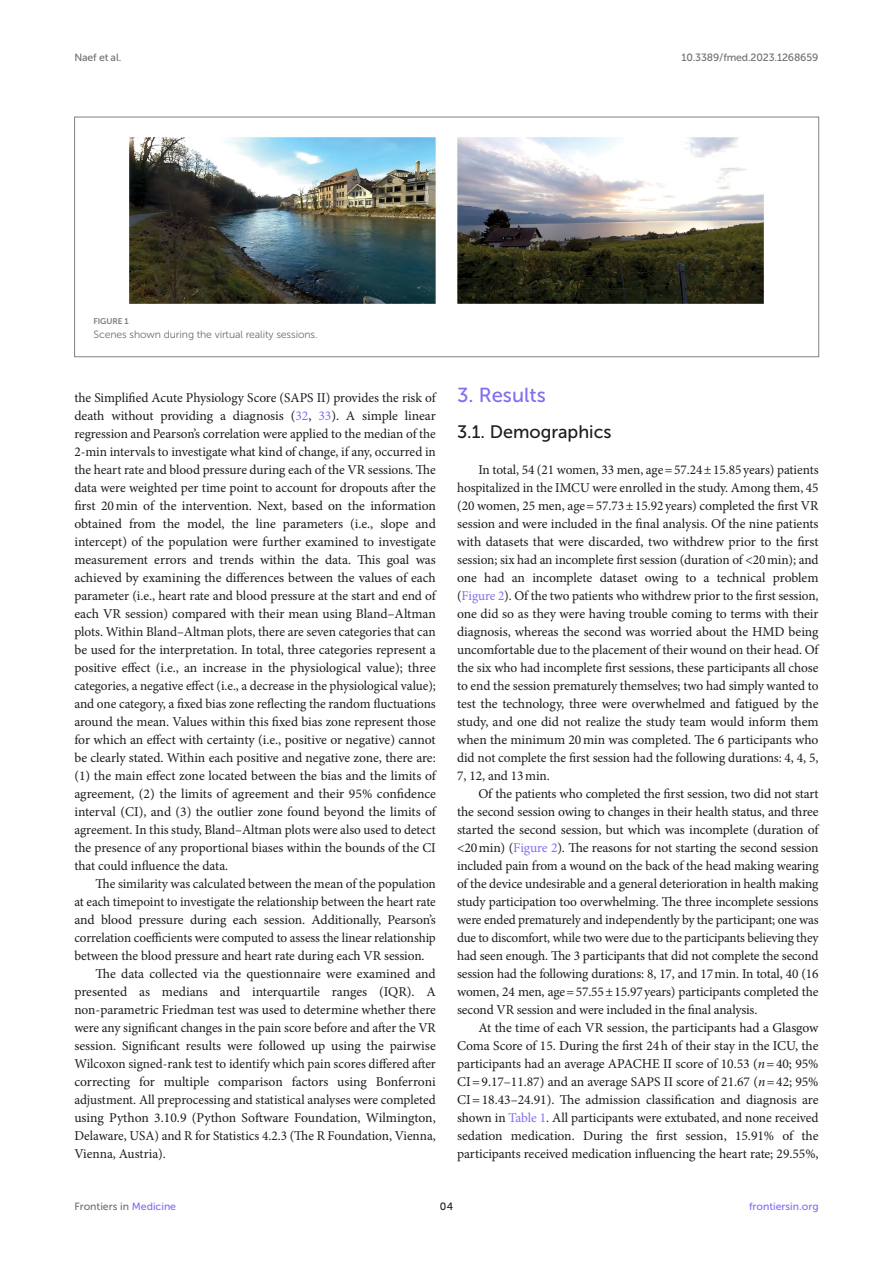
<style>
.page{position:relative;width:893px;height:1263px;background:#fff}
.page>*{position:absolute;margin:0;border:0;box-sizing:border-box;transform-origin:0 0}
.HEAD_1{font:20.25px "Museo Sans 500";color:#856df0}
.HEAD_2_after_HEAD_1{font:18px "Museo Sans 500";color:#1b1c1b}
.TEXT{font:13.5px/18px "Minion Pro";letter-spacing:-.005em;color:#1b1c1b;text-align:justify}
.TEXT_FLUSH{font:13.5px/18px "Minion Pro";letter-spacing:-.005em;color:#1b1c1b;text-align:justify}
.t1{font:10.5px "Museo Sans 500";letter-spacing:-.015em;color:#706f70}
.FIG_LEG{font:10.5px "Museo Sans 300";letter-spacing:-.01em;color:#706f70}
.t2{font:10.5px "Museo Sans 500";color:#856df0}
.t3{font:10.5px "Museo Sans 500";color:#1b1c1b}
.FIG_HD{font:8.25px "Museo Sans 700";letter-spacing:-.01em;color:#7e7f7f}
.s1{color:#856df0}
.s2{font-style:italic}
</style>
<div class="page">
<img style="left:129px;top:137px;width:635px;height:167px">
<div style="left:74px;top:117px;width:745px;height:240px;border:1px solid #808285"></div>
<p class="t1" style="left:74px;top:51px;width:48px">Naef et al.</p>
<p class="t1" style="left:681px;top:51px;width:139px">10.3389/fmed.2023.1268659</p>
<p class="FIG_HD" style="left:94px;top:317px;width:37px">FIGURE 1</p>
<p class="FIG_LEG" style="left:94px;top:328px;width:226px">Scenes shown during the virtual reality sessions.</p>
<p class="TEXT" style="left:74px;top:389px;width:363px">the Simplified Acute Physiology Score (SAPS II) provides the risk of death without providing a diagnosis (<span class="s1">32</span>, <span class="s1">33</span>). A simple linear regression and Pearson’s correlation were applied to the median of the 2-min intervals to investigate what kind of change, if any, occurred in the heart rate and blood pressure during each of the VR sessions. The data were weighted per time point to account for dropouts after the first 20min of the intervention. Next, based on the information obtained from the model, the line parameters (i.e., slope and intercept) of the population were further examined to investigate measurement errors and trends within the data. This goal was achieved by examining the differences between the values of each parameter (i.e., heart rate and blood pressure at the start and end of each VR session) compared with their mean using Bland–Altman plots. Within Bland–Altman plots, there are seven categories that can be used for the interpretation. In total, three categories represent a positive effect (i.e., an increase in the physiological value); three categories, a negative effect (i.e., a decrease in the physiological value); and one category, a fixed bias zone reflecting the random fluctuations around the mean. Values within this fixed bias zone represent those for which an effect with certainty (i.e., positive or negative) cannot be clearly stated. Within each positive and negative zone, there are: (1) the main effect zone located between the bias and the limits of agreement, (2) the limits of agreement and their 95% confidence interval (CI), and (3) the outlier zone found beyond the limits of agreement. In this study, Bland–Altman plots were also used to detect the presence of any proportional biases within the bounds of the CI that could influence the data.</p>
<p class="TEXT" style="left:74px;top:875px;width:363px;text-indent:21px">The similarity was calculated between the mean of the population at each timepoint to investigate the relationship between the heart rate and blood pressure during each session. Additionally, Pearson’s correlation coefficients were computed to assess the linear relationship between the blood pressure and heart rate during each VR session.</p>
<p class="TEXT" style="left:74px;top:965px;width:363px;text-indent:21px">The data collected via the questionnaire were examined and presented as medians and interquartile ranges (IQR). A non-parametric Friedman test was used to determine whether there were any significant changes in the pain score before and after the VR session. Significant results were followed up using the pairwise Wilcoxon signed-rank test to identify which pain scores differed after correcting for multiple comparison factors using Bonferroni adjustment. All preprocessing and statistical analyses were completed using Python 3.10.9 (Python Software Foundation, Wilmington, Delaware, USA) and R for Statistics 4.2.3 (The R Foundation, Vienna, Vienna, Austria).</p>
<p class="HEAD_1" style="left:457px;top:384px;width:90px">3. Results</p>
<p class="HEAD_2_after_HEAD_1" style="left:457px;top:422px;width:156px">3.1. Demographics</p>
<p class="TEXT_FLUSH" style="left:457px;top:461px;width:363px;text-indent:21px">In total, 54 (21 women, 33 men, age=57.24±15.85years) patients hospitalized in the IMCU were enrolled in the study. Among them, 45 (20 women, 25 men, age=57.73±15.92years) completed the first VR session and were included in the final analysis. Of the nine patients with datasets that were discarded, two withdrew prior to the first session; six had an incomplete first session (duration of &lt;20min); and one had an incomplete dataset owing to a technical problem (<span class="s1">Figure 2</span>). Of the two patients who withdrew prior to the first session, one did so as they were having trouble coming to terms with their diagnosis, whereas the second was worried about the HMD being uncomfortable due to the placement of their wound on their head. Of the six who had incomplete first sessions, these participants all chose to end the session prematurely themselves; two had simply wanted to test the technology, three were overwhelmed and fatigued by the study, and one did not realize the study team would inform them when the minimum 20min was completed. The 6 participants who did not complete the first session had the following durations: 4, 4, 5, 7, 12, and 13min.</p>
<p class="TEXT" style="left:457px;top:785px;width:363px;text-indent:21px">Of the patients who completed the first session, two did not start the second session owing to changes in their health status, and three started the second session, but which was incomplete (duration of &lt;20min) (<span class="s1">Figure 2</span>). The reasons for not starting the second session included pain from a wound on the back of the head making wearing of the device undesirable and a general deterioration in health making study participation too overwhelming. The three incomplete sessions were ended prematurely and independently by the participant; one was due to discomfort, while two were due to the participants believing they had seen enough. The 3 participants that did not complete the second session had the following durations: 8, 17, and 17min. In total, 40 (16 women, 24 men, age=57.55±15.97years) participants completed the second VR session and were included in the final analysis.</p>
<p class="TEXT" style="left:457px;top:1019px;width:363px;text-indent:21px">At the time of each VR session, the participants had a Glasgow Coma Score of 15. During the first 24h of their stay in the ICU, the participants had an average APACHE II score of 10.53 (<span class="s2">n</span>=40; 95% CI=9.17–11.87) and an average SAPS II score of 21.67 (<span class="s2">n</span>=42; 95% CI=18.43–24.91). The admission classification and diagnosis are shown in <span class="s1">Table 1</span>. All participants were extubated, and none received sedation medication. During the first session, 15.91% of the participants received medication influencing the heart rate; 29.55%,</p>
<p class="t1" style="left:74px;top:1200px;width:103px">Frontiers in <span class="s1">Medicine</span></p>
<p class="t3" style="left:440px;top:1200px;width:15px">04</p>
<p class="t2" style="left:749px;top:1200px;width:71px">frontiersin.org</p>
</div>
